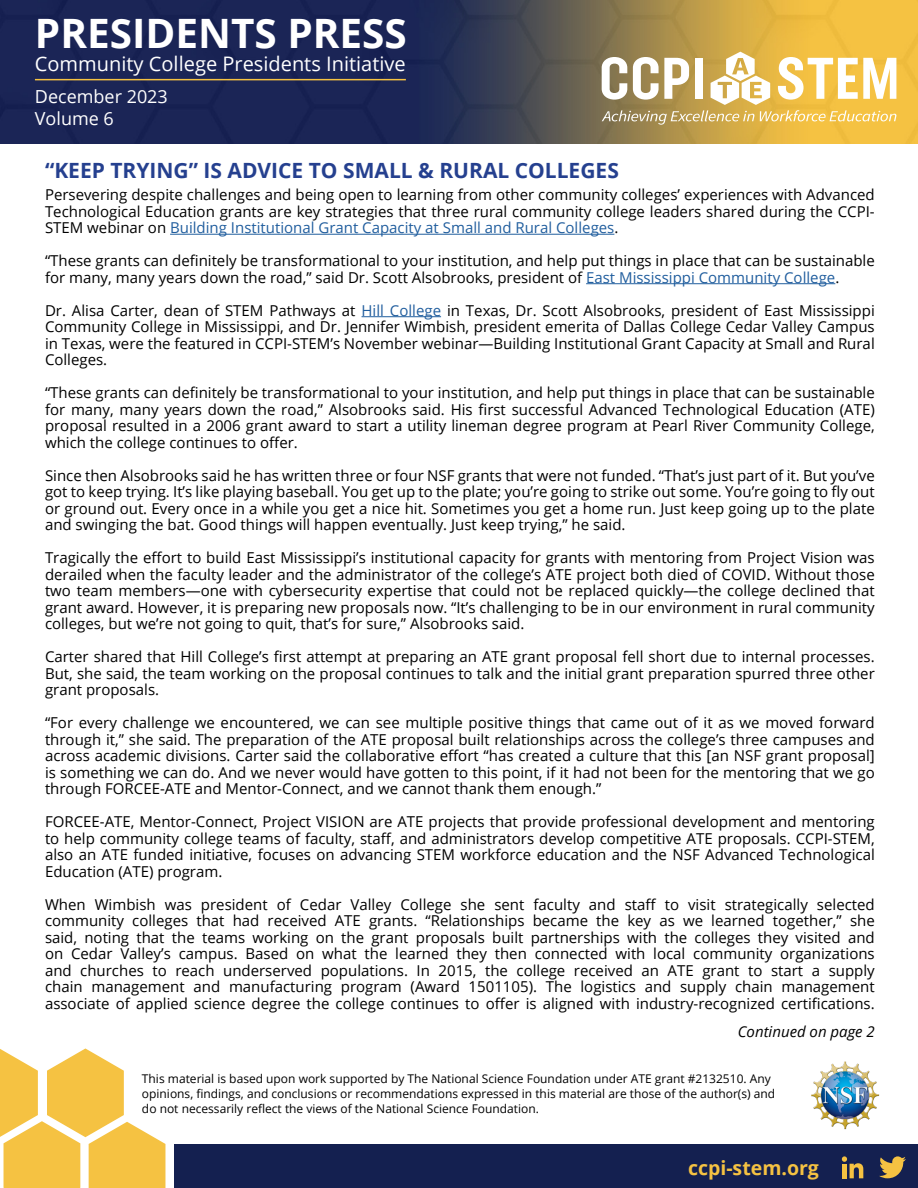
<style>
.page{position:relative;width:918px;height:1188px;background:#fff}
.page>*{position:absolute;margin:0;border:0;box-sizing:border-box;transform-origin:0 0}
.t1{font:700 40.5px "Open Sans";color:#fff}
.t2{font:700 21px "Open Sans";color:#25408f}
.t3{font:20.1px "Open Sans";color:#fff}
.t4{font:700 19.5px "Open Sans";color:#f5c242}
.t5{font:18px/22.5px "Open Sans";color:#fff}
.t6{font:15px/16.5px "Open Sans";color:#000;text-align:justify}
.t7{font:italic 15px "Open Sans";color:#000}
.t8{font:12px/15px "Open Sans";color:#000}
.s1{color:#215e9e}
</style>
<div class="page">
<svg style="left:0;top:1048px;width:165px;height:140px"></svg>
<div style="left:174px;top:1145px;width:744px;height:43px;background:#142050"></div>
<img style="left:811px;top:1061px;width:68px;height:68px">
<svg style="left:879px;top:1156px;width:27px;height:22px"></svg>
<img style="left:0;top:0;width:918px;height:144px">
<svg style="left:842px;top:1156px;width:21px;height:22px"></svg>
<hr style="left:35px;top:79px;width:371px;height:1px;background:#f5c242">
<svg style="left:602px;top:52px;width:294px;height:73px"></svg>
<hr style="left:170px;top:234px;width:444px;height:1px;background:#215e9e">
<hr style="left:586px;top:283px;width:249px;height:1px;background:#215e9e">
<hr style="left:362px;top:316px;width:79px;height:1px;background:#215e9e">
<h1 class="t1" style="left:35px;top:5px;width:373px">PRESIDENTS PRESS</h1>
<h3 class="t3" style="left:35px;top:50px;width:372px">Community College Presidents Initiative</h3>
<p class="t5" style="left:35px;top:84px;width:134px">December 2023<br>Volume 6</p>
<h2 class="t2" style="left:45px;top:156px;width:575px">“KEEP TRYING” IS ADVICE TO SMALL &amp; RURAL COLLEGES</h2>
<p class="t6" style="left:45px;top:186px;width:831px">Persevering despite challenges and being open to learning from other community colleges’ experiences with Advanced Technological Education grants are key strategies that three rural community college leaders shared during the CCPI-STEM webinar on <span class="s1">Building Institutional Grant Capacity at Small and Rural Colleges</span>.</p>
<p class="t6" style="left:45px;top:252px;width:831px">“These grants can definitely be transformational to your institution, and help put things in place that can be sustainable for many, many years down the road,” said Dr. Scott Alsobrooks, president of <span class="s1">East Mississippi Community College</span>.</p>
<p class="t6" style="left:45px;top:302px;width:831px">Dr. Alisa Carter, dean of STEM Pathways at <span class="s1">Hill College</span> in Texas, Dr. Scott Alsobrooks, president of East Mississippi Community College in Mississippi, and Dr. Jennifer Wimbish, president emerita of Dallas College Cedar Valley Campus in Texas, were the featured in CCPI-STEM’s November webinar—Building Institutional Grant Capacity at Small and Rural Colleges.</p>
<p class="t6" style="left:45px;top:384px;width:831px">“These grants can definitely be transformational to your institution, and help put things in place that can be sustainable for many, many years down the road,” Alsobrooks said. His first successful Advanced Technological Education (ATE) proposal resulted in a 2006 grant award to start a utility lineman degree program at Pearl River Community College, which the college continues to offer.</p>
<p class="t6" style="left:45px;top:467px;width:831px">Since then Alsobrooks said he has written three or four NSF grants that were not funded. “That’s just part of it. But you’ve got to keep trying. It’s like playing baseball. You get up to the plate; you’re going to strike out some. You’re going to fly out or ground out. Every once in a while you get a nice hit. Sometimes you get a home run. Just keep going up to the plate and swinging the bat. Good things will happen eventually. Just keep trying,” he said.</p>
<p class="t6" style="left:45px;top:549px;width:831px">Tragically the effort to build East Mississippi’s institutional capacity for grants with mentoring from Project Vision was derailed when the faculty leader and the administrator of the college’s ATE project both died of COVID. Without those two team members—one with cybersecurity expertise that could not be replaced quickly—the college declined that grant award. However, it is preparing new proposals now. “It’s challenging to be in our environment in rural community colleges, but we’re not going to quit, that’s for sure,” Alsobrooks said.</p>
<p class="t6" style="left:45px;top:648px;width:831px">Carter shared that Hill College’s first attempt at preparing an ATE grant proposal fell short due to internal processes.<br>But, she said, the team working on the proposal continues to talk and the initial grant preparation spurred three other grant proposals.</p>
<p class="t6" style="left:45px;top:714px;width:831px">“For every challenge we encountered, we can see multiple positive things that came out of it as we moved forward through it,” she said. The preparation of the ATE proposal built relationships across the college’s three campuses and across academic divisions. Carter said the collaborative effort “has created a culture that this [an NSF grant proposal] is something we can do. And we never would have gotten to this point, if it had not been for the mentoring that we go through FORCEE-ATE and Mentor-Connect, and we cannot thank them enough.”</p>
<p class="t6" style="left:45px;top:813px;width:831px">FORCEE-ATE, Mentor-Connect, Project VISION are ATE projects that provide professional development and mentoring to help community college teams of faculty, staff, and administrators develop competitive ATE proposals. CCPI-STEM, also an ATE funded initiative, focuses on advancing STEM workforce education and the NSF Advanced Technological Education (ATE) program.</p>
<p class="t6" style="left:45px;top:896px;width:831px">When Wimbish was president of Cedar Valley College she sent faculty and staff to visit strategically selected community colleges that had received ATE grants. “Relationships became the key as we learned together,” she said, noting that the teams working on the grant proposals built partnerships with the colleges they visited and on Cedar Valley’s campus. Based on what the learned they then connected with local community organizations and churches to reach underserved populations. In 2015, the college received an ATE grant to start a supply chain management and manufacturing program (Award 1501105). The logistics and supply chain management associate of applied science degree the college continues to offer is aligned with industry-recognized certifications.</p>
<p class="t7" style="left:738px;top:1021px;width:138px">Continued on page 2</p>
<p class="t8" style="left:142px;top:1071px;width:635px">This material is based upon work supported by The National Science Foundation under ATE grant #2132510. Any opinions, findings, and conclusions or recommendations expressed in this material are those of the author(s) and do not necessarily reflect the views of the National Science Foundation.</p>
<h3 class="t4" style="left:688px;top:1154px;width:132px">ccpi-stem.org</h3>
</div>
